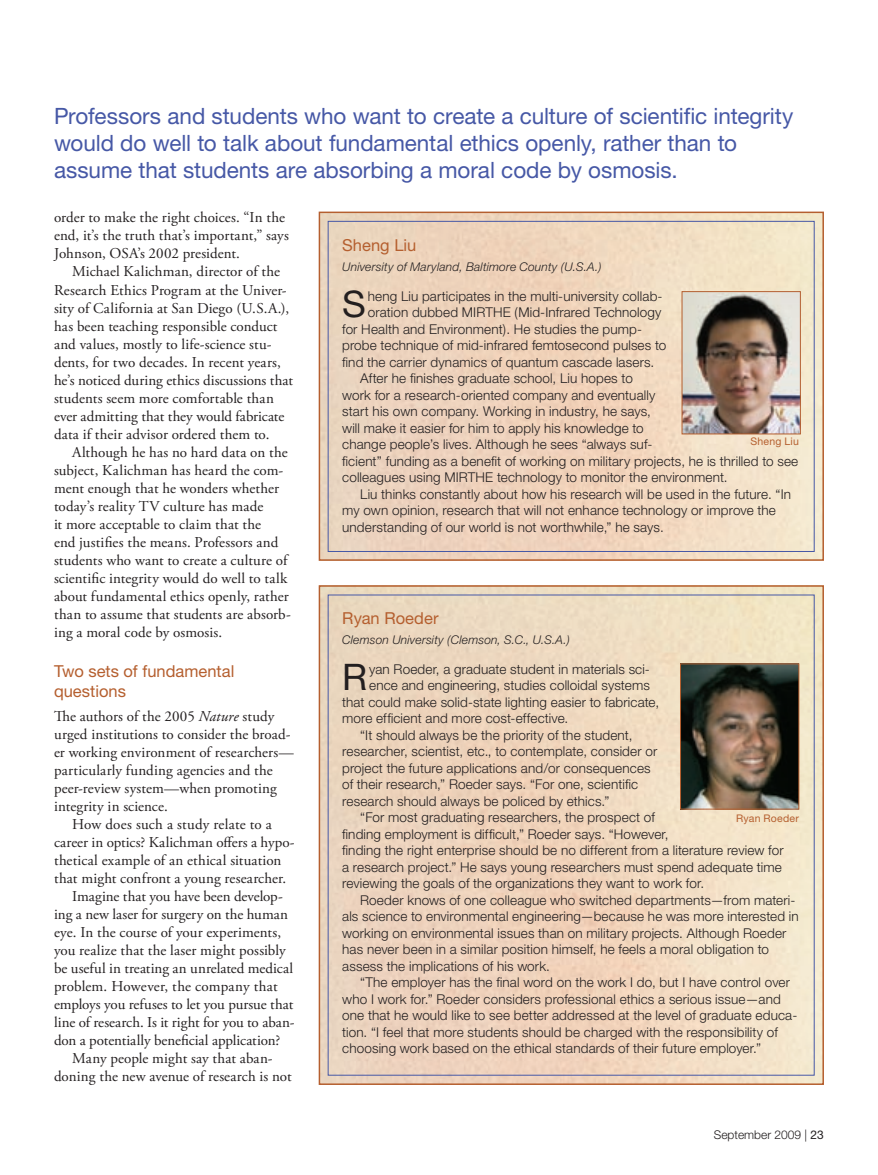
<style>
.page{position:relative;width:878px;height:1175px;background:#fff}
.page>*{position:absolute;margin:0;border:0;box-sizing:border-box;transform-origin:0 0}
.t1{font:36.6px "Helvetica Neue";color:#231f20}
.t2{font:22.5px/27px "Helvetica Neue LT Std";letter-spacing:-.005em;color:#4658a6}
.t3{font:16.5px/19.5px "Helvetica Neue";color:#b55f2f}
.t4{font:15px/18px "Adobe Garamond Pro";letter-spacing:.005em;color:#231f20}
.t5{font:300 13.5px "Helvetica Neue";letter-spacing:.01em;color:#231f20}
.t6{font:italic 300 12px "Helvetica Neue";letter-spacing:.015em;color:#231f20}
.t7{font:300 12px "Helvetica Neue LT Std";color:#231f20}
.t8{font:10.5px "Helvetica Neue";letter-spacing:.02em;color:#b55f2f}
.s1{font-style:italic}
.s2{font-weight:400}
</style>
<div class="page">
<img style="left:321px;top:588px;width:500px;height:493px">
<div style="left:318px;top:585px;width:506px;height:499px;border:2px solid #b55f2f"></div>
<img style="left:321px;top:215px;width:500px;height:343px">
<div style="left:318px;top:212px;width:506px;height:349px;border:2px solid #b55f2f"></div>
<div style="left:328px;top:221px;width:486px;height:331px;border:1px solid #4658a6"></div>
<img style="left:683px;top:293px;width:115px;height:139px">
<div style="left:681px;top:291px;width:119px;height:143px;border:1px solid #b55f2f"></div>
<img style="left:682px;top:665px;width:115px;height:142px">
<div style="left:680px;top:663px;width:119px;height:146px;border:1px solid #b55f2f"></div>
<h2 class="t2" style="left:54px;top:102px;width:741px">Professors and students who want to create a culture of scientific integrity would do well to talk about fundamental ethics openly, rather than to assume that students are absorbing a moral code by osmosis.</h2>
<p class="t4" style="left:54px;top:209px;width:236px">order to make the right choices. “In the end, it’s the truth that’s important,” says<br>Johnson, OSA’s 2002 president.</p>
<p class="t4" style="left:54px;top:263px;width:240px;text-indent:18px">Michael Kalichman, director of the Research Ethics Program at the Univer&shy;sity of California at San Diego (U.S.A.), has been teaching responsible conduct and values, mostly to life-science stu&shy;dents, for two decades. In recent years, he’s noticed during ethics discussions that students seem more comfortable than ever admitting that they would fabricate data if their advisor ordered them to.</p>
<p class="t4" style="left:54px;top:443px;width:238px;text-indent:18px">Although he has no hard data on the subject, Kalichman has heard the com&shy;ment enough that he wonders whether today’s reality TV culture has made<br>it more acceptable to claim that the<br>end justifies the means. Professors and students who want to create a culture of scientific integrity would do well to talk about fundamental ethics openly, rather than to assume that students are absorb&shy;ing a moral code by osmosis.</p>
<p class="t3" style="left:54px;top:661px;width:182px">Two sets of fundamental questions</p>
<p class="t4" style="left:54px;top:707px;width:241px">The authors of the 2005 <span class="s1">Nature</span> study urged institutions to consider the broad&shy;er working environment of researchers— particularly funding agencies and the peer-review system—when promoting integrity in science.</p>
<p class="t4" style="left:72px;top:815px;width:201px">How does such a study relate to a</p>
<p class="t4" style="left:54px;top:833px;width:242px">career in optics? Kalichman offers a hypo-</p>
<p class="t4" style="left:54px;top:851px;width:229px">thetical example of an ethical situation</p>
<p class="t4" style="left:54px;top:869px;width:234px">that might confront a young researcher.</p>
<p class="t4" style="left:72px;top:887px;width:212px">Imagine that you have been develop-</p>
<p class="t4" style="left:54px;top:905px;width:235px">ing a new laser for surgery on the human</p>
<p class="t4" style="left:54px;top:923px;width:229px">eye. In the course of your experiments,</p>
<p class="t4" style="left:54px;top:941px;width:233px">you realize that the laser might possibly</p>
<p class="t4" style="left:54px;top:959px;width:240px">be useful in treating an unrelated medical</p>
<p class="t4" style="left:54px;top:977px;width:225px">problem. However, the company that</p>
<p class="t4" style="left:54px;top:995px;width:241px">employs you refuses to let you pursue that</p>
<p class="t4" style="left:54px;top:1013px;width:242px">line of research. Is it right for you to aban-</p>
<p class="t4" style="left:54px;top:1031px;width:228px">don a potentially beneficial application?</p>
<p class="t4" style="left:72px;top:1049px;width:202px">Many people might say that aban-</p>
<p class="t4" style="left:54px;top:1067px;width:239px">doning the new avenue of research is not</p>
<p class="t3" style="left:342px;top:235px;width:76px">Sheng Liu</p>
<p class="t6" style="left:342px;top:259px;width:261px">University of Maryland, Baltimore County (U.S.A.)</p>
<h1 class="t1" style="left:342px;top:282px;width:25px">S</h1>
<p class="t5" style="left:368px;top:287px;width:296px">heng Liu participates in the multi-university collab-</p>
<p class="t5" style="left:368px;top:304px;width:295px">oration dubbed MIRTHE (Mid-Infrared Technology</p>
<p class="t5" style="left:342px;top:320px;width:301px">for Health and Environment). He studies the pump-</p>
<p class="t5" style="left:342px;top:337px;width:326px">probe technique of mid-infrared femtosecond pulses to</p>
<p class="t5" style="left:342px;top:353px;width:313px">find the carrier dynamics of quantum cascade lasers.</p>
<p class="t5" style="left:360px;top:370px;width:274px">After he finishes graduate school, Liu hopes to</p>
<p class="t5" style="left:342px;top:386px;width:315px">work for a research-oriented company and eventually</p>
<p class="t5" style="left:342px;top:403px;width:310px">start his own company. Working in industry, he says,</p>
<p class="t5" style="left:342px;top:419px;width:303px">will make it easier for him to apply his knowledge to</p>
<p class="t5" style="left:342px;top:436px;width:312px">change people’s lives. Although he sees “always suf-</p>
<p class="t5" style="left:342px;top:452px;width:457px">ficient” funding as a benefit of working on military projects, he is thrilled to see</p>
<p class="t5" style="left:342px;top:469px;width:387px">colleagues using MIRTHE technology to monitor the environment.</p>
<p class="t5" style="left:360px;top:485px;width:432px">Liu thinks constantly about how his research will be used in the future. “In</p>
<p class="t5" style="left:342px;top:502px;width:435px">my own opinion, research that will not enhance technology or improve the</p>
<p class="t5" style="left:342px;top:518px;width:323px">understanding of our world is not worthwhile,” he says.</p>
<p class="t8" style="left:750px;top:435px;width:50px">Sheng Liu</p>
<p class="t3" style="left:342px;top:608px;width:98px">Ryan Roeder</p>
<p class="t6" style="left:342px;top:632px;width:229px">Clemson University (Clemson, S.C., U.S.A.)</p>
<h1 class="t1" style="left:342px;top:655px;width:27px">R</h1>
<p class="t5" style="left:369px;top:660px;width:282px">yan Roeder, a graduate student in materials sci-</p>
<p class="t5" style="left:369px;top:677px;width:282px">ence and engineering, studies colloidal systems</p>
<p class="t5" style="left:342px;top:693px;width:318px">that could make solid-state lighting easier to fabricate,</p>
<p class="t5" style="left:342px;top:710px;width:228px">more efficient and more cost-effective.</p>
<p class="t5" style="left:360px;top:726px;width:274px">“It should always be the priority of the student,</p>
<p class="t5" style="left:342px;top:743px;width:316px">researcher, scientist, etc., to contemplate, consider or</p>
<p class="t5" style="left:342px;top:759px;width:310px">project the future applications and/or consequences</p>
<p class="t5" style="left:342px;top:776px;width:297px">of their research,” Roeder says. “For one, scientific</p>
<p class="t5" style="left:342px;top:792px;width:269px">research should always be policed by ethics.”</p>
<p class="t5" style="left:360px;top:809px;width:296px">“For most graduating researchers, the prospect of</p>
<p class="t5" style="left:342px;top:825px;width:328px">finding employment is difficult,” Roeder says. “However,</p>
<p class="t5" style="left:342px;top:842px;width:443px">finding the right enterprise should be no different from a literature review for</p>
<p class="t5" style="left:342px;top:858px;width:441px">a research project.” He says young researchers must spend adequate time</p>
<p class="t5" style="left:342px;top:875px;width:363px">reviewing the goals of the organizations they want to work for.</p>
<p class="t5" style="left:360px;top:891px;width:437px">Roeder knows of one colleague who switched departments—from materi-</p>
<p class="t5" style="left:342px;top:908px;width:458px">als science to environmental engineering—because he was more interested in</p>
<p class="t5" style="left:342px;top:924px;width:446px">working on environmental issues than on military projects. Although Roeder</p>
<p class="t5" style="left:342px;top:941px;width:428px">has never been in a similar position himself, he feels a moral obligation to</p>
<p class="t5" style="left:342px;top:957px;width:209px">assess the implications of his work.</p>
<p class="t5" style="left:360px;top:974px;width:431px">“The employer has the final word on the work I do, but I have control over</p>
<p class="t5" style="left:342px;top:990px;width:440px">who I work for.” Roeder considers professional ethics a serious issue—and</p>
<p class="t5" style="left:342px;top:1007px;width:456px">one that he would like to see better addressed at the level of graduate educa-</p>
<p class="t5" style="left:342px;top:1023px;width:437px">tion. “I feel that more students should be charged with the responsibility of</p>
<p class="t5" style="left:342px;top:1040px;width:420px">choosing work based on the ethical standards of their future employer.”</p>
<p class="t8" style="left:736px;top:811px;width:64px">Ryan Roeder</p>
<p class="t7" style="left:713px;top:1126px;width:112px">September 2009 | <span class="s2">23</span></p>
</div>
